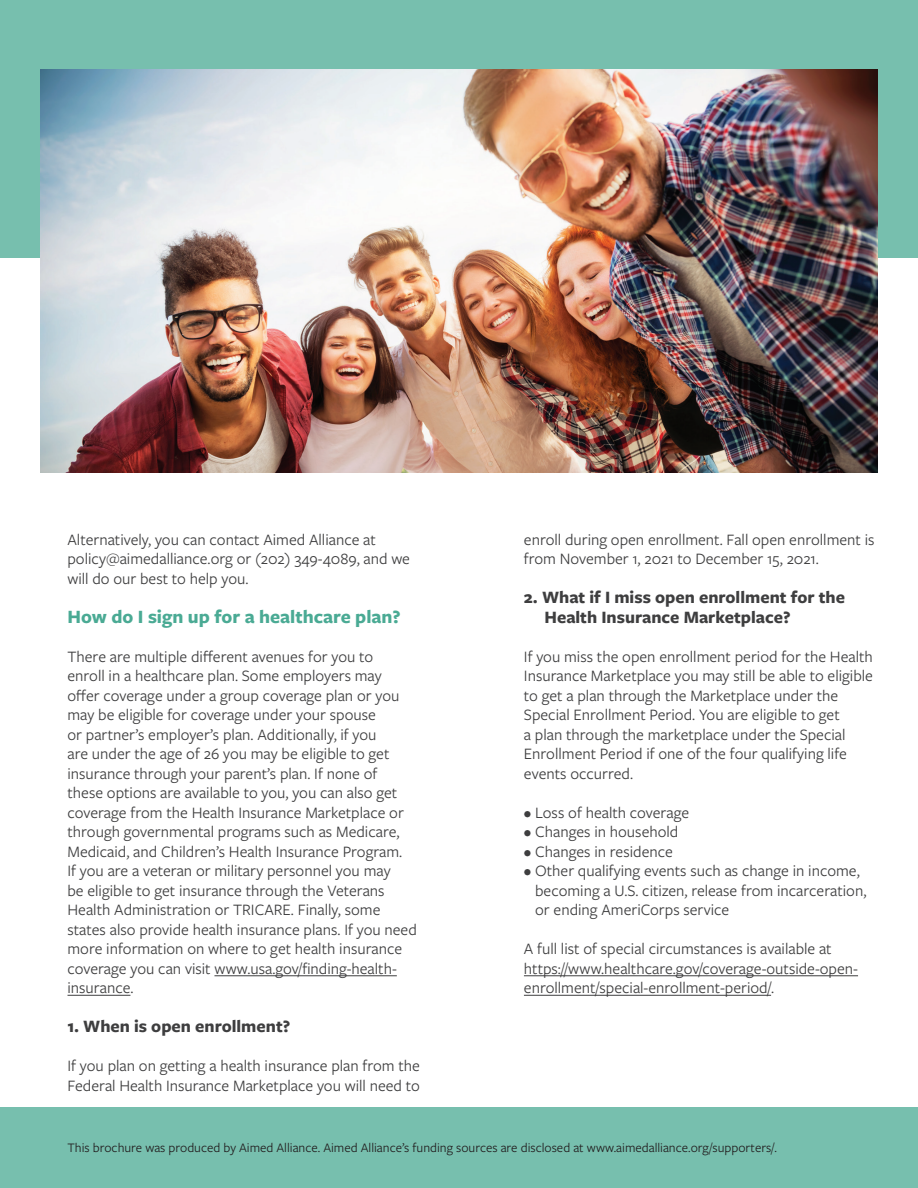
<style>
.page{position:relative;width:918px;height:1188px;background:#fff}
.page>*{position:absolute;margin:0;border:0;box-sizing:border-box;transform-origin:0 0}
.t1{font:700 19.5px "Freight Sans Pro";color:#4aaa94}
.t2{font:700 18px/19.5px "Freight Sans Pro";color:#3e3e3f}
.t3{font:16.5px/19.5px "Freight Sans Pro";color:#3e3e3f}
.t4{font:13.5px "Freight Sans Pro";color:#231f20}
</style>
<div class="page">
<div style="left:0;top:1107px;width:918px;height:81px;background:#77bfae"></div>
<hr style="left:214px;top:976px;width:183px;height:1px;background:#3e3e3f">
<hr style="left:68px;top:995px;width:62px;height:1px;background:#3e3e3f">
<div style="left:0;top:0;width:918px;height:258px;background:#77bfae"></div>
<img style="left:40px;top:69px;width:837px;height:403px">
<hr style="left:524px;top:976px;width:334px;height:1px;background:#3e3e3f">
<hr style="left:524px;top:995px;width:247px;height:1px;background:#3e3e3f">
<p class="t3" style="left:68px;top:529px;width:344px">Alternatively, you can contact Aimed Alliance at policy@aimedalliance.org or (202) 349-4089, and we will do our best to help you.</p>
<p class="t1" style="left:68px;top:603px;width:335px">How do I sign up for a healthcare plan?</p>
<p class="t3" style="left:68px;top:646px;width:351px">There are multiple different avenues for you to<br>enroll in a healthcare plan. Some employers may offer coverage under a group coverage plan or you may be eligible for coverage under your spouse<br>or partner’s employer’s plan. Additionally, if you<br>are under the age of 26 you may be eligible to get insurance through your parent’s plan. If none of these options are available to you, you can also get coverage from the Health Insurance Marketplace or through governmental programs such as Medicare, Medicaid, and Children’s Health Insurance Program.<br>If you are a veteran or military personnel you may<br>be eligible to get insurance through the Veterans Health Administration or TRICARE. Finally, some states also provide health insurance plans. If you need more information on where to get health insurance coverage you can visit www.usa.gov/finding-health&shy;insurance.</p>
<p class="t2" style="left:68px;top:1016px;width:224px">1. When is open enrollment?</p>
<p class="t3" style="left:68px;top:1055px;width:354px">If you plan on getting a health insurance plan from the<br>Federal Health Insurance Marketplace you will need to</p>
<p class="t3" style="left:524px;top:529px;width:352px">enroll during open enrollment. Fall open enrollment is from November 1, 2021 to December 15, 2021.</p>
<p class="t2" style="left:544px;top:587px;width:302px;text-indent:-21px">2. What if I miss open enrollment for the<br>Health Insurance Marketplace?</p>
<p class="t3" style="left:524px;top:646px;width:351px">If you miss the open enrollment period for the Health Insurance Marketplace you may still be able to eligible to get a plan through the Marketplace under the Special Enrollment Period. You are eligible to get<br>a plan through the marketplace under the Special Enrollment Period if one of the four qualifying life events occurred.</p>
<p class="t3" style="left:524px;top:802px;width:167px">• Loss of health coverage</p>
<p class="t3" style="left:524px;top:821px;width:156px">• Changes in household</p>
<p class="t3" style="left:524px;top:841px;width:150px">• Changes in residence</p>
<p class="t3" style="left:535px;top:860px;width:333px;text-indent:-11px">• Other qualifying events such as change in income, becoming a U.S. citizen, release from incarceration, or ending AmeriCorps service</p>
<p class="t3" style="left:524px;top:938px;width:336px">A full list of special circumstances is available at https://www.healthcare.gov/coverage-outside-open&shy;enrollment/special-enrollment-period/.</p>
<p class="t4" style="left:68px;top:1139px;width:711px">This brochure was produced by Aimed Alliance. Aimed Alliance’s funding sources are disclosed at www.aimedalliance.org/supporters/.</p>
</div>
